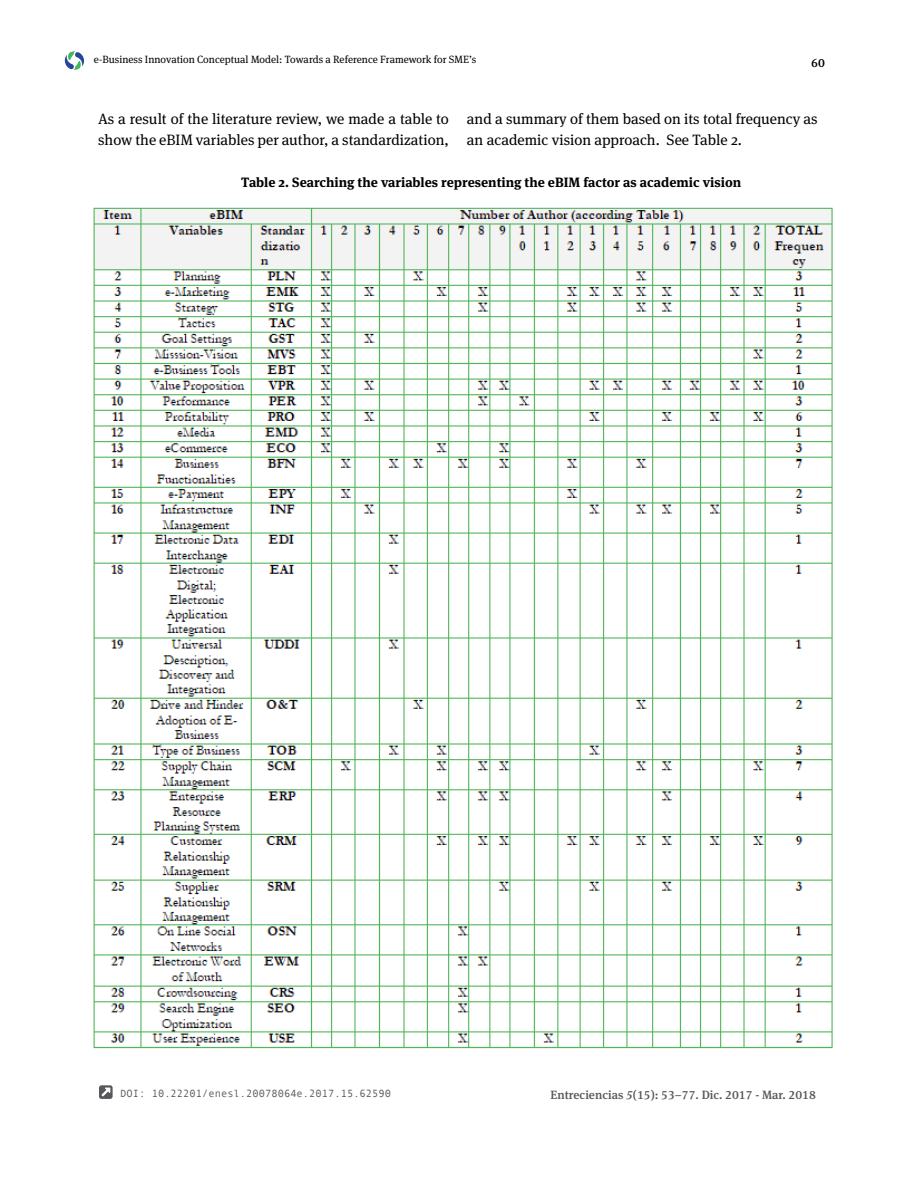
<style>
.page{position:relative;width:918px;height:1188px;background:#fff}
.page>*{position:absolute;margin:0;border:0;box-sizing:border-box;transform-origin:0 0}
.t1{font:15px/21px "Meta Serif Pro";color:#000}
.t2{font:700 13.5px "Meta Serif Pro";color:#000}
.t3{font:500 12px "Meta Serif Pro";color:#58595b}
.t4{font:500 12px "Meta Serif Pro";color:#000}
.t5{font:10.5px "Meta Serif Pro";color:#000}
.t6{font:10.5px "Andale Mono";color:#58595b}
.s1{font-style:italic}
</style>
<div class="page">
<svg style="left:65px;top:51px;width:19px;height:19px"></svg>
<svg style="left:99px;top:1085px;width:14px;height:14px"></svg>
<img style="left:93px;top:207px;width:740px;height:842px">
<p class="t5" style="left:94px;top:52px;width:384px">e-Business Innovation Conceptual Model: Towards a Reference Framework for SME’s</p>
<p class="t4" style="left:811px;top:53px;width:15px">60</p>
<p class="t1" style="left:98px;top:107px;width:352px">As a result of the literature review, we made a table to show the eBIM variables per author, a standardization,</p>
<p class="t1" style="left:467px;top:107px;width:352px">and a summary of them based on its total frequency as an academic vision approach. See Table 2.</p>
<p class="t2" style="left:241px;top:172px;width:502px">Table 2. Searching the variables representing the eBIM factor as academic vision</p>
<p class="t6" style="left:120px;top:1086px;width:272px">DOI: 10.22201/enesl.20078064e.2017.15.62590</p>
<p class="t3" style="left:551px;top:1086px;width:267px">Entreciencias <span class="s1">5</span>(15): 53–77. Dic. 2017 - Mar. 2018</p>
</div>
